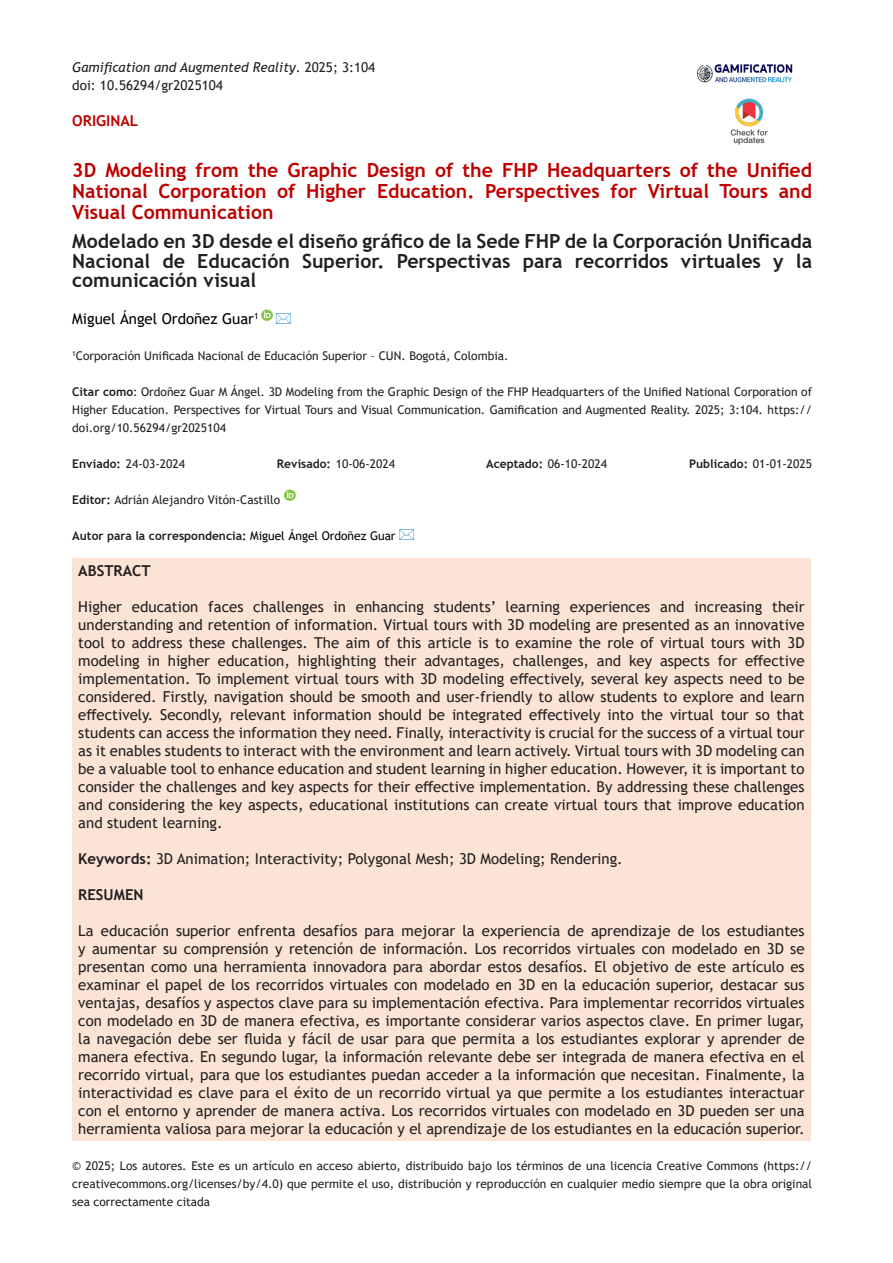
<style>
.page{position:relative;width:893px;height:1263px;background:#fff}
.page>*{position:absolute;margin:0;border:0;box-sizing:border-box;transform-origin:0 0}
.t1{font:700 19.5px/19.5px "Trebuchet MS";color:#231f20;text-align:justify}
.t2{font:700 19.5px/21px "Trebuchet MS";color:#be0000;text-align:justify}
.t3{font:15px/18px "Trebuchet MS";color:#231f20;text-align:justify}
.t4{font:15px "Trebuchet MS";color:#000}
.t5{font:700 15px "Trebuchet MS";color:#231f20}
.t6{font:700 15px "Trebuchet MS";color:#be0000}
.t7{font:italic 13.5px "Trebuchet MS";color:#231f20}
.t8{font:13.5px "Trebuchet MS";color:#231f20}
.t9{font:12px/18px "Trebuchet MS";color:#231f20;text-align:justify}
.t10{font:700 12px "Trebuchet MS";color:#231f20}
.s1{font-style:normal}
.s2{font-weight:700}
.s3{font-weight:400}
.s4{font-weight:400;color:#000}
</style>
<div class="page">
<img style="left:696px;top:64px;width:97px;height:19px">
<img style="left:730px;top:98px;width:38px;height:47px">
<div style="left:72px;top:558px;width:739px;height:582px;background:#fbe4d5"></div>
<svg style="left:284px;top:490px;width:12px;height:11px"></svg>
<svg style="left:261px;top:310px;width:12px;height:11px"></svg>
<p class="t7" style="left:72px;top:59px;width:304px">Gamification and Augmented Reality<span class="s1">. 2025; 3:104</span></p>
<p class="t8" style="left:72px;top:77px;width:152px">doi: 10.56294/gr2025104</p>
<p class="t6" style="left:72px;top:111px;width:67px">ORIGINAL</p>
<p class="t2" style="left:72px;top:159px;width:741px">3D Modeling from the Graphic Design of the FHP Headquarters of the Unified National Corporation of Higher Education. Perspectives for Virtual Tours and Visual Communication</p>
<p class="t1" style="left:72px;top:232px;width:741px">Modelado en 3D desde el diseño gráfico de la Sede FHP de la Corporación Unificada Nacional de Educación Superior. Perspectivas para recorridos virtuales y la comunicación visual</p>
<p class="t4" style="left:72px;top:309px;width:188px">Miguel Ángel Ordoñez Guar<sup>1</sup></p>
<p class="t9" style="left:72px;top:347px;width:438px"><sup>1</sup>Corporación Unificada Nacional de Educación Superior – CUN. Bogotá, Colombia.</p>
<p class="t9" style="left:72px;top:383px;width:741px"><span class="s2">Citar como</span>: Ordoñez Guar M Ángel. 3D Modeling from the Graphic Design of the FHP Headquarters of the Unified National Corporation of Higher Education. Perspectives for Virtual Tours and Visual Communication. Gamification and Augmented Reality. 2025; 3:104. https:// doi.org/10.56294/gr2025104</p>
<p class="t9" style="left:72px;top:455px;width:114px"><span class="s2">Enviado:</span> 24-03-2024</p>
<p class="t9" style="left:277px;top:455px;width:120px"><span class="s2">Revisado:</span> 10-06-2024</p>
<p class="t9" style="left:486px;top:455px;width:122px"><span class="s2">Aceptado:</span> 06-10-2024</p>
<p class="t10" style="left:689px;top:456px;width:124px">Publicado: <span class="s3">01-01-2025</span></p>
<p class="t9" style="left:72px;top:491px;width:209px"><span class="s2">Editor:</span> Adrián Alejandro Vitón-Castillo</p>
<p class="t10" style="left:72px;top:528px;width:325px">Autor para la correspondencia: <span class="s4">Miguel Ángel Ordoñez Guar</span></p>
<p class="t5" style="left:78px;top:561px;width:74px">ABSTRACT</p>
<p class="t3" style="left:78px;top:598px;width:728px">Higher education faces challenges in enhancing students’ learning experiences and increasing their understanding and retention of information. Virtual tours with 3D modeling are presented as an innovative tool to address these challenges. The aim of this article is to examine the role of virtual tours with 3D modeling in higher education, highlighting their advantages, challenges, and key aspects for effective implementation. To implement virtual tours with 3D modeling effectively, several key aspects need to be considered. Firstly, navigation should be smooth and user-friendly to allow students to explore and learn effectively. Secondly, relevant information should be integrated effectively into the virtual tour so that students can access the information they need. Finally, interactivity is crucial for the success of a virtual tour as it enables students to interact with the environment and learn actively. Virtual tours with 3D modeling can be a valuable tool to enhance education and student learning in higher education. However, it is important to consider the challenges and key aspects for their effective implementation. By addressing these challenges and considering the key aspects, educational institutions can create virtual tours that improve education and student learning.</p>
<p class="t3" style="left:78px;top:850px;width:546px"><span class="s2">Keywords:</span> 3D Animation; Interactivity; Polygonal Mesh; 3D Modeling; Rendering.</p>
<p class="t5" style="left:78px;top:885px;width:67px">RESUMEN</p>
<p class="t3" style="left:78px;top:922px;width:728px">La educación superior enfrenta desafíos para mejorar la experiencia de aprendizaje de los estudiantes y aumentar su comprensión y retención de información. Los recorridos virtuales con modelado en 3D se presentan como una herramienta innovadora para abordar estos desafíos. El objetivo de este artículo es examinar el papel de los recorridos virtuales con modelado en 3D en la educación superior, destacar sus ventajas, desafíos y aspectos clave para su implementación efectiva. Para implementar recorridos virtuales con modelado en 3D de manera efectiva, es importante considerar varios aspectos clave. En primer lugar, la navegación debe ser fluida y fácil de usar para que permita a los estudiantes explorar y aprender de manera efectiva. En segundo lugar, la información relevante debe ser integrada de manera efectiva en el recorrido virtual, para que los estudiantes puedan acceder a la información que necesitan. Finalmente, la interactividad es clave para el éxito de un recorrido virtual ya que permite a los estudiantes interactuar con el entorno y aprender de manera activa. Los recorridos virtuales con modelado en 3D pueden ser una herramienta valiosa para mejorar la educación y el aprendizaje de los estudiantes en la educación superior.</p>
<p class="t9" style="left:72px;top:1157px;width:741px">© 2025; Los autores. Este es un artículo en acceso abierto, distribuido bajo los términos de una licencia Creative Commons (https:// creativecommons.org/licenses/by/4.0) que permite el uso, distribución y reproducción en cualquier medio siempre que la obra original sea correctamente citada</p>
</div>
